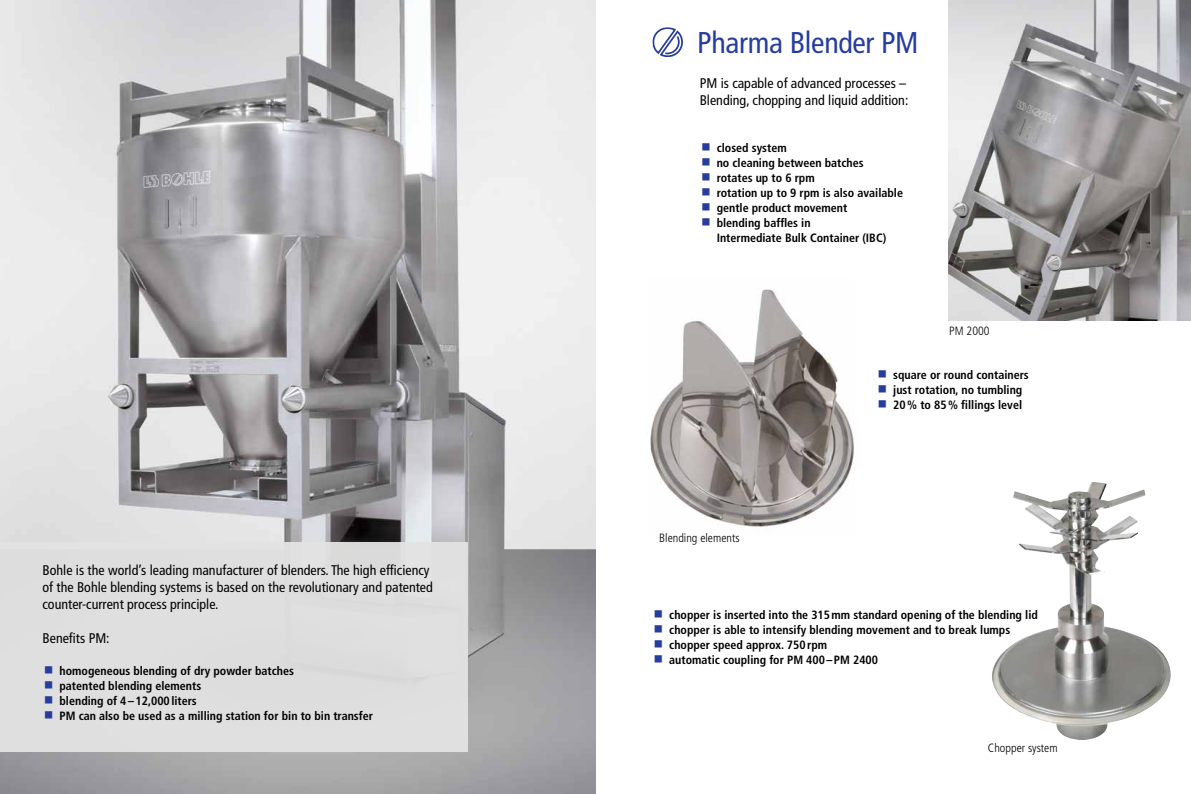
<style>
.page{position:relative;width:1191px;height:794px;background:#fff}
.page>*{position:absolute;margin:0;border:0;box-sizing:border-box;transform-origin:0 0}
.t1{font:condensed 30px "Frutiger";letter-spacing:-.01em;color:#273d9e}
.t2{font:condensed 14px/17px "Frutiger";color:#000}
.t3{font:700 condensed 12px/15px "Frutiger";color:#000}
.t4{font:300 condensed 12px "Frutiger";color:#000}
</style>
<div class="page">
<img style="left:650px;top:289px;width:205px;height:238px">
<img style="left:948px;top:0;width:243px;height:320px">
<img style="left:0;top:0;width:595px;height:794px">
<img style="left:992px;top:482px;width:179px;height:258px">
<div style="left:0;top:541px;width:468px;height:210px;background:#e3e3e3"></div>
<svg style="left:652px;top:27px;width:31px;height:30px"></svg>
<p class="t2" style="left:43px;top:562px;width:392px">Bohle is the world’s leading manufacturer of blenders. The high efficiency of the Bohle blending systems is based on the revolutionary and patented counter-current process principle.</p>
<p class="t2" style="left:43px;top:630px;width:69px">Benefits PM:</p>
<p class="t3" style="left:60px;top:663px;width:315px">homogeneous blending of dry powder batches<br>patented blending elements<br>blending of 4–12,000liters<br>PM can also be used as a milling station for bin to bin transfer</p>
<h1 class="t1" style="left:697px;top:25px;width:223px">Pharma Blender PM</h1>
<p class="t2" style="left:699px;top:75px;width:210px">PM is capable of advanced processes –<br>Blending, chopping and liquid addition:</p>
<p class="t3" style="left:716px;top:140px;width:188px">closed system<br>no cleaning between batches<br>rotates up to 6 rpm<br>rotation up to 9 rpm is also available gentle product movement<br>blending baffles in<br>Intermediate Bulk Container (IBC)</p>
<p class="t4" style="left:949px;top:324px;width:42px">PM 2000</p>
<p class="t4" style="left:659px;top:531px;width:82px">Blending elements</p>
<p class="t3" style="left:893px;top:367px;width:137px">square or round containers just rotation, no tumbling<br>20% to 85% fillings level</p>
<p class="t3" style="left:669px;top:607px;width:370px">chopper is inserted into the 315mm standard opening of the blending lid chopper is able to intensify blending movement and to break lumps chopper speed approx. 750rpm<br>automatic coupling for PM 400–PM 2400</p>
<p class="t4" style="left:988px;top:741px;width:71px">Chopper system</p>
</div>
